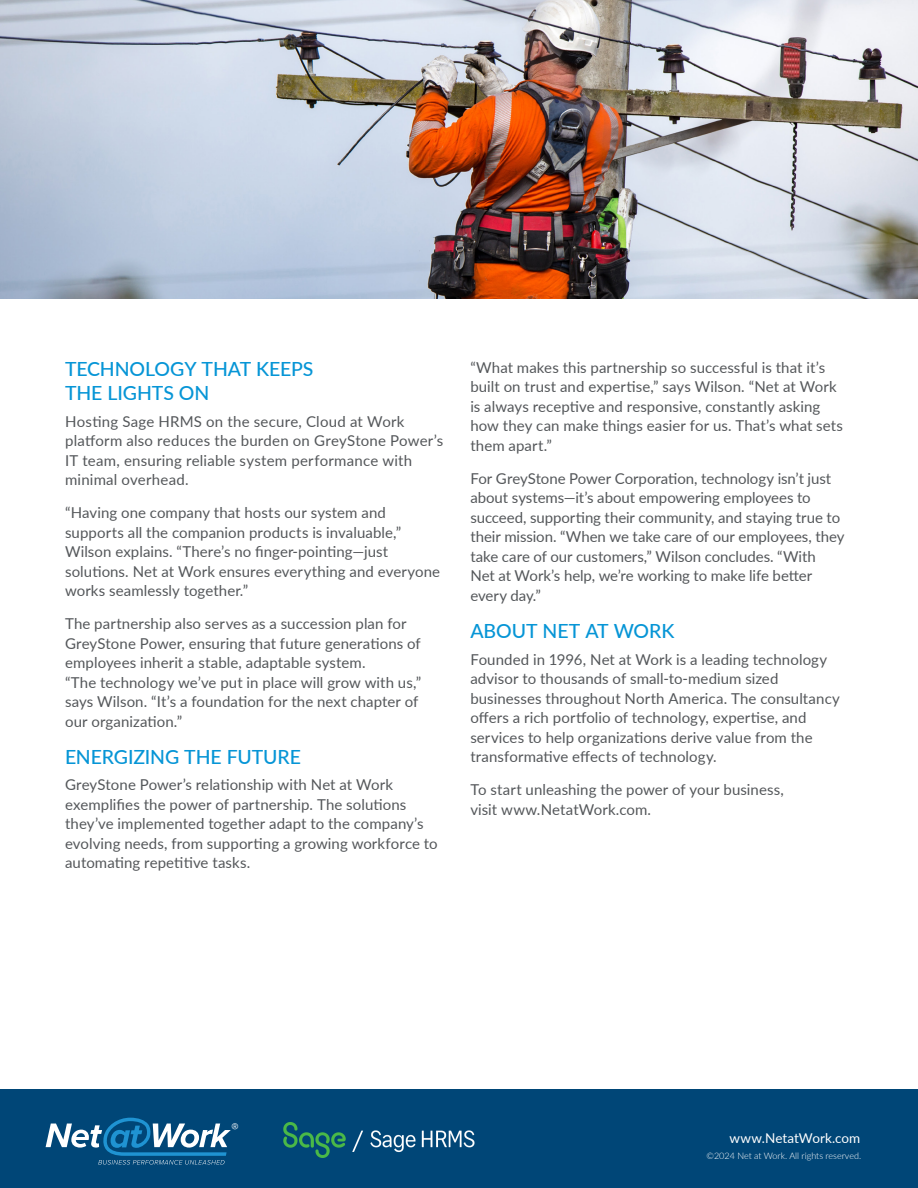
<style>
.page{position:relative;width:918px;height:1188px;background:#fff}
.page>*{position:absolute;margin:0;border:0;box-sizing:border-box;transform-origin:0 0}
.Subheads{font:500 19.5px/24px "Lato";letter-spacing:-.005em;color:#0695d6}
.Body_Copy{font:15px/19.5px "Lato";letter-spacing:.005em;color:#54575a}
.t1{font:700 14.4px "Proxima Nova";color:#fff}
.Quote_Author{font:13.5px "Lato";color:#fff}
.t2{font:300 9px "Lato";color:#fff}
</style>
<div class="page">
<div style="left:0;top:1089px;width:918px;height:99px;background:#004677"></div>
<svg style="left:46px;top:1118px;width:185px;height:47px"></svg>
<img style="left:0;top:0;width:918px;height:298px">
<img style="left:283px;top:1122px;width:192px;height:35px">
<p class="Subheads" style="left:65px;top:357px;width:250px">TECHNOLOGY THAT KEEPS<br>THE LIGHTS ON</p>
<p class="Body_Copy" style="left:65px;top:411px;width:380px">Hosting Sage HRMS on the secure, Cloud at Work platform also reduces the burden on GreyStone Power’s IT team, ensuring reliable system performance with minimal overhead.</p>
<p class="Body_Copy" style="left:65px;top:502px;width:377px">“Having one company that hosts our system and supports all the companion products is invaluable,” Wilson explains. “There’s no finger-pointing—just solutions. Net at Work ensures everything and everyone works seamlessly together.”</p>
<p class="Body_Copy" style="left:65px;top:613px;width:358px">The partnership also serves as a succession plan for GreyStone Power, ensuring that future generations of employees inherit a stable, adaptable system.<br>“The technology we’ve put in place will grow with us,” says Wilson. “It’s a foundation for the next chapter of our organization.”</p>
<p class="Subheads" style="left:65px;top:744px;width:238px">ENERGIZING THE FUTURE</p>
<p class="Body_Copy" style="left:65px;top:775px;width:374px">GreyStone Power’s relationship with Net at Work exemplifies the power of partnership. The solutions they’ve implemented together adapt to the company’s evolving needs, from supporting a growing workforce to automating repetitive tasks.</p>
<p class="Body_Copy" style="left:470px;top:357px;width:374px">“What makes this partnership so successful is that it’s built on trust and expertise,” says Wilson. “Net at Work is always receptive and responsive, constantly asking how they can make things easier for us. That’s what sets them apart.”</p>
<p class="Body_Copy" style="left:470px;top:468px;width:376px">For GreyStone Power Corporation, technology isn’t just about systems—it’s about empowering employees to succeed, supporting their community, and staying true to their mission. “When we take care of our employees, they take care of our customers,” Wilson concludes. “With<br>Net at Work’s help, we’re working to make life better every day.”</p>
<p class="Subheads" style="left:470px;top:618px;width:206px">ABOUT NET AT WORK</p>
<p class="Body_Copy" style="left:470px;top:649px;width:371px">Founded in 1996, Net at Work is a leading technology advisor to thousands of small-to-medium sized businesses throughout North America. The consultancy offers a rich portfolio of technology, expertise, and services to help organizations derive value from the transformative effects of technology.</p>
<p class="Body_Copy" style="left:470px;top:779px;width:315px">To start unleashing the power of your business, visit www.NetatWork.com.</p>
<p class="t1" style="left:231px;top:1118px;width:9px">®</p>
<p class="Quote_Author" style="left:730px;top:1128px;width:132px">www.NetatWork.com</p>
<p class="t2" style="left:707px;top:1150px;width:156px">©2024 Net at Work. All rights reserved.</p>
</div>
